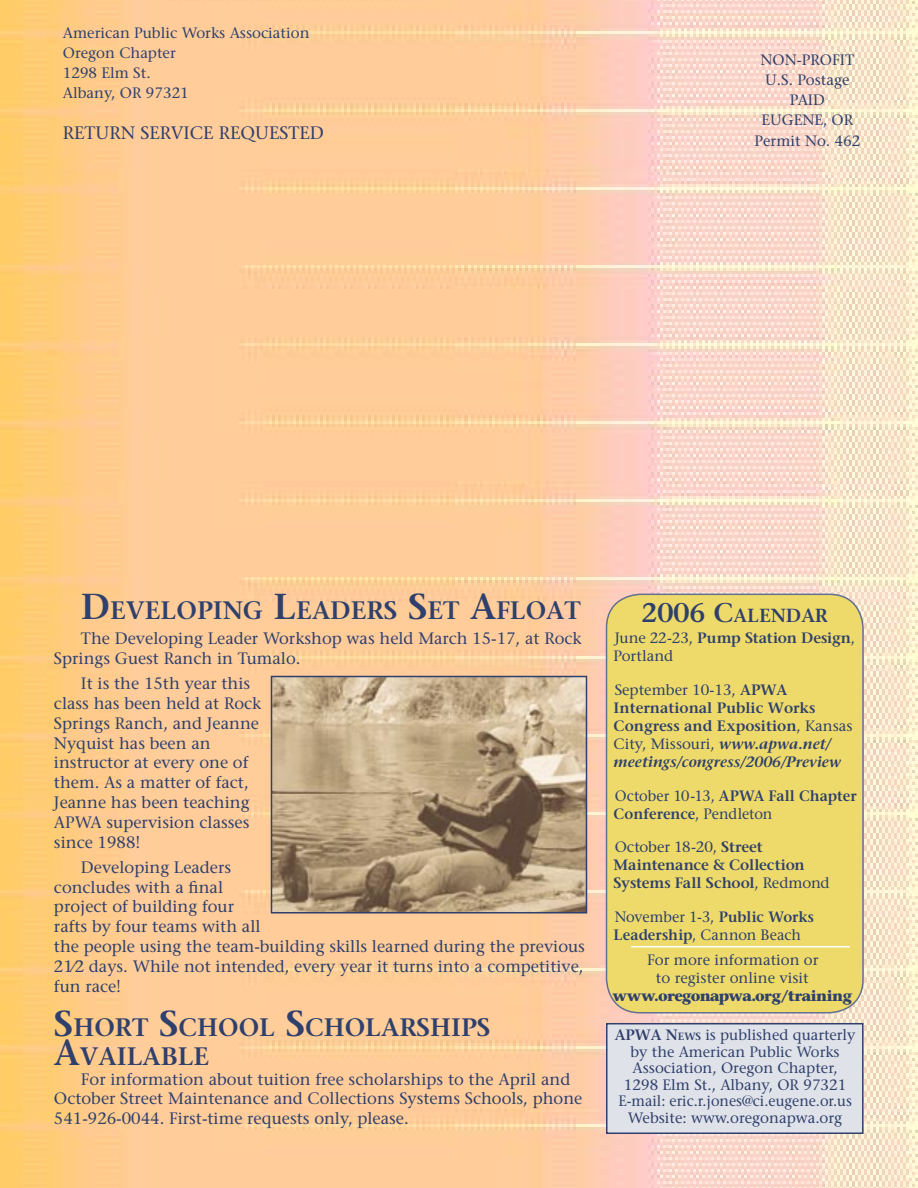
<style>
.page{position:relative;width:918px;height:1188px;background:#fff}
.page>*{position:absolute;margin:0;border:0;box-sizing:border-box;transform-origin:0 0}
.Subhead_1{font:600 25.2px/28.5px "Stone Serif";color:#2f406c}
.Body_text{font:600 25.2px "Stone Serif";color:#2f406c}
.Subhead_2{font:600 18.9px "Stone Serif";color:#2f406c}
.t1{font:18px "Stone Serif";color:#2f406c}
.Body_text-2{font:16.5px/19.8px "Stone Serif";color:#2f406c}
.info_text{font:15px/16.5px "Stone Serif";color:#2f406c;text-align:center}
.Calendar{font:600 15px/18px "Stone Serif";color:#2f406c}
.Calendar-2{font:15px/18px "Stone Serif";color:#2f406c}
.info_text-2{font:15px "Stone Serif";color:#2f406c;scale:.96 1}
.s1{font-size:36px}
.s2{font-size:27px}
.s3{font-weight:600}
.s4{font-weight:400}
.s5{font-style:italic}
.s6{font-weight:700}
.s7{font-weight:600;font-size:10.5px}
</style>
<div class="page">
<img style="left:0;top:0;width:918px;height:1188px">
<div style="left:605px;top:593px;width:260px;height:420px;background:#eeda6a"></div>
<hr style="left:631px;top:946px;width:219px;height:2px;background:#fff">
<div style="left:607px;top:1024px;width:256px;height:109px;background:#e0e2e9"></div>
<div style="left:606px;top:1023px;width:258px;height:111px;border:2px solid #2f406c"></div>
<img style="left:274px;top:679px;width:310px;height:232px">
<div style="left:271px;top:676px;width:316px;height:238px;border:2px solid #2f406c"></div>
<p class="info_text" style="left:63px;top:24px;width:248px">American Public Works Association</p>
<p class="info_text" style="left:63px;top:44px;width:115px">Oregon Chapter</p>
<p class="info_text" style="left:63px;top:65px;width:89px">1298 Elm St.</p>
<p class="info_text" style="left:63px;top:85px;width:128px">Albany, OR 97321</p>
<p class="t1" style="left:63px;top:122px;width:263px">RETURN SERVICE REQUESTED</p>
<p class="info_text" style="left:761px;top:51px;width:95px">NON-PROFIT</p>
<p class="info_text" style="left:765px;top:71px;width:86px">U.S. Postage</p>
<p class="info_text" style="left:790px;top:92px;width:37px">PAID</p>
<p class="info_text" style="left:762px;top:112px;width:93px">EUGENE, OR</p>
<p class="info_text" style="left:755px;top:132px;width:107px">Permit No. 462</p>
<p class="Body_text" style="left:81px;top:595px;width:501px"><span class="s1">D</span>EVELOPING <span class="s1">L</span>EADERS <span class="s1">S</span>ET <span class="s1">A</span>FLOAT</p>
<p class="Body_text-2" style="left:54px;top:629px;width:529px;text-indent:27px">The Developing Leader Workshop was held March 15-17, at Rock<br>Springs Guest Ranch in Tumalo.</p>
<p class="Body_text-2" style="left:54px;top:674px;width:209px;text-indent:27px">It is the 15th year this class has been held at Rock<br>Springs Ranch, and Jeanne<br>Nyquist has been an instructor at every one of them. As a matter of fact,<br>Jeanne has been teaching<br>APWA supervision classes since 1988!</p>
<p class="Body_text-2" style="left:54px;top:857px;width:532px;text-indent:27px">Developing Leaders<br>concludes with a final<br>project of building four<br>rafts by four teams with all<br>the people using the team-building skills learned during the previous 21⁄2 days. While not intended, every year it turns into a competitive, fun race!</p>
<p class="Subhead_1" style="left:54px;top:1013px;width:438px"><span class="s1">S</span>HORT <span class="s1">S</span>CHOOL <span class="s1">S</span>CHOLARSHIPS<br><span class="s1">A</span>VAILABLE</p>
<p class="Body_text-2" style="left:54px;top:1069px;width:530px;text-indent:27px">For information about tuition free scholarships to the April and<br>October Street Maintenance and Collections Systems Schools, phone<br>541-926-0044. First-time requests only, please.</p>
<p class="Subhead_2" style="left:641px;top:605px;width:188px"><span class="s2">2006 C</span>ALENDAR</p>
<p class="Calendar-2" style="left:614px;top:629px;width:243px">June 22-23, <span class="s3">Pump Station Design</span>,<br>Portland</p>
<p class="Calendar" style="left:614px;top:681px;width:240px"><span class="s4">September 10-13,</span> APWA<br>International Public Works<br>Congress and Exposition<span class="s4">, Kansas<br>City, Missouri,</span> <span class="s5">www.apwa.net/ meetings/congress/2006/Preview</span></p>
<p class="Calendar" style="left:614px;top:787px;width:244px"><span class="s4">October 10-13,</span> APWA Fall Chapter<br>Conference<span class="s4">, Pendleton</span></p>
<p class="Calendar" style="left:614px;top:838px;width:217px"><span class="s4">October 18-20,</span> Street<br>Maintenance &amp; Collection<br>Systems Fall School<span class="s4">, Redmond</span></p>
<p class="Calendar-2" style="left:614px;top:908px;width:202px">November 1-3, <span class="s3">Public Works<br>Leadership</span>, Cannon Beach</p>
<p class="Calendar-2" style="left:613px;top:951px;width:241px;text-align:center">For more information or<br>to register online visit <span class="s6">www.oregonapwa.org/training</span></p>
<p class="info_text" style="left:615px;top:1027px;width:242px"><span class="s3">APWA N</span><span class="s7">EWS</span> is published quarterly by the American Public Works<br>Association, Oregon Chapter,<br>1298 Elm St., Albany, OR 97321</p>
<p class="info_text-2" style="left:618px;top:1092px;width:245px">E-mail: eric.r.jones@ci.eugene.or.us</p>
<p class="info_text" style="left:628px;top:1109px;width:216px">Website: www.oregonapwa.org</p>
</div>
